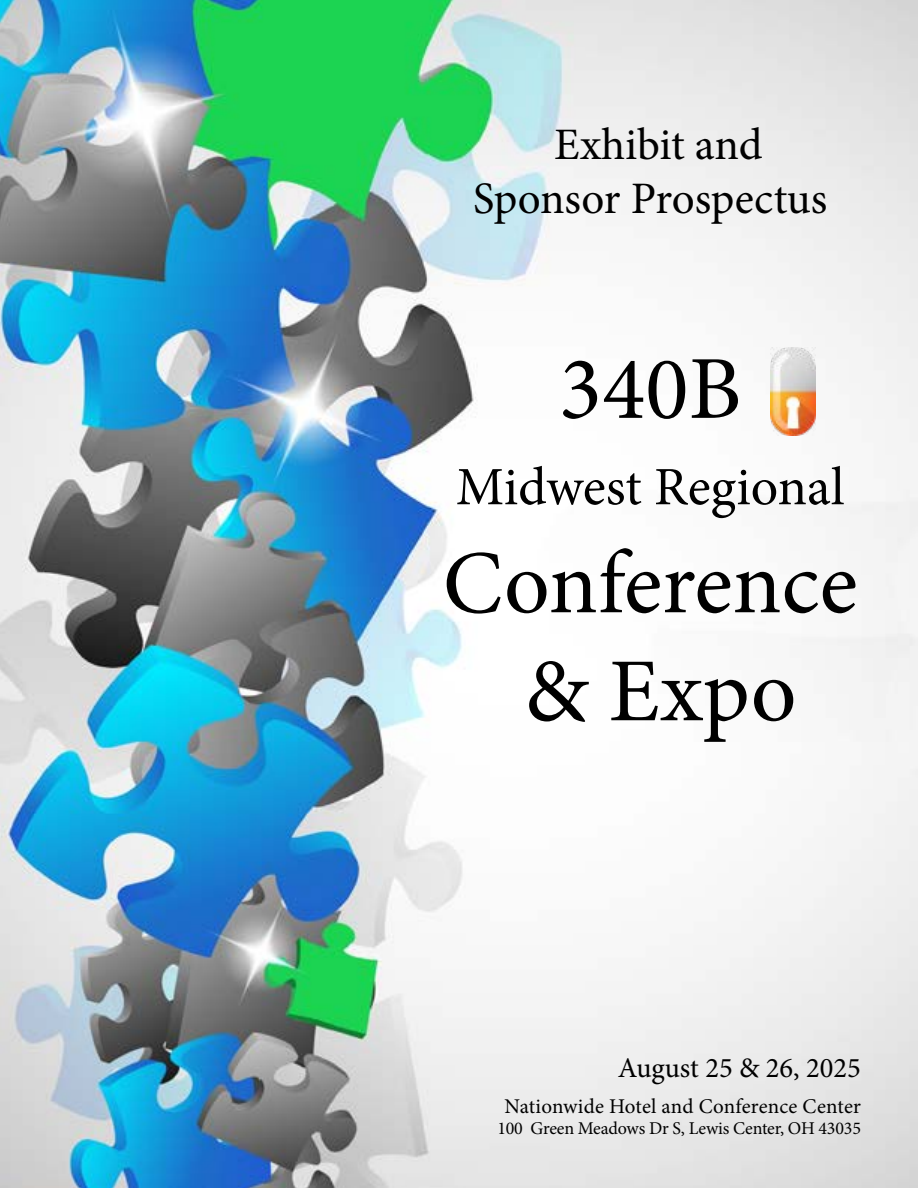
<style>
.page{position:relative;width:918px;height:1188px;background:#fff}
.page>*{position:absolute;margin:0;border:0;box-sizing:border-box;transform-origin:0 0}
.t1{font:90px/108px "Minion Pro";color:#000;text-align:center}
.t2{font:54px "Minion Pro";color:#000}
.t3{font:45px/54px "Minion Pro";letter-spacing:-.005em;color:#000;text-align:center}
.t4{font:28.5px "Minion Pro";color:#000}
.t5{font:21px "Minion Pro";letter-spacing:.005em;color:#000}
.t6{font:18px "Minion Pro";letter-spacing:-.01em;color:#000}
</style>
<div class="page">
<img style="left:0;top:0;width:918px;height:1188px">
<img style="left:770px;top:348px;width:46px;height:87px">
<h3 class="t3" style="left:473px;top:117px;width:356px">Exhibit and<br>Sponsor Prospectus</h3>
<h1 class="t1" style="left:559px;top:336px;width:184px">340B</h1>
<h2 class="t2" style="left:456px;top:451px;width:390px">Midwest Regional</h2>
<h1 class="t1" style="left:443px;top:530px;width:416px">Conference &amp; Expo</h1>
<h3 class="t4" style="left:618px;top:1048px;width:245px">August 25 &amp; 26, 2025</h3>
<p class="t5" style="left:504px;top:1092px;width:358px">Nationwide Hotel and Conference Center</p>
<p class="t6" style="left:497px;top:1116px;width:365px">100 Green Meadows Dr S, Lewis Center, OH 43035</p>
</div>
